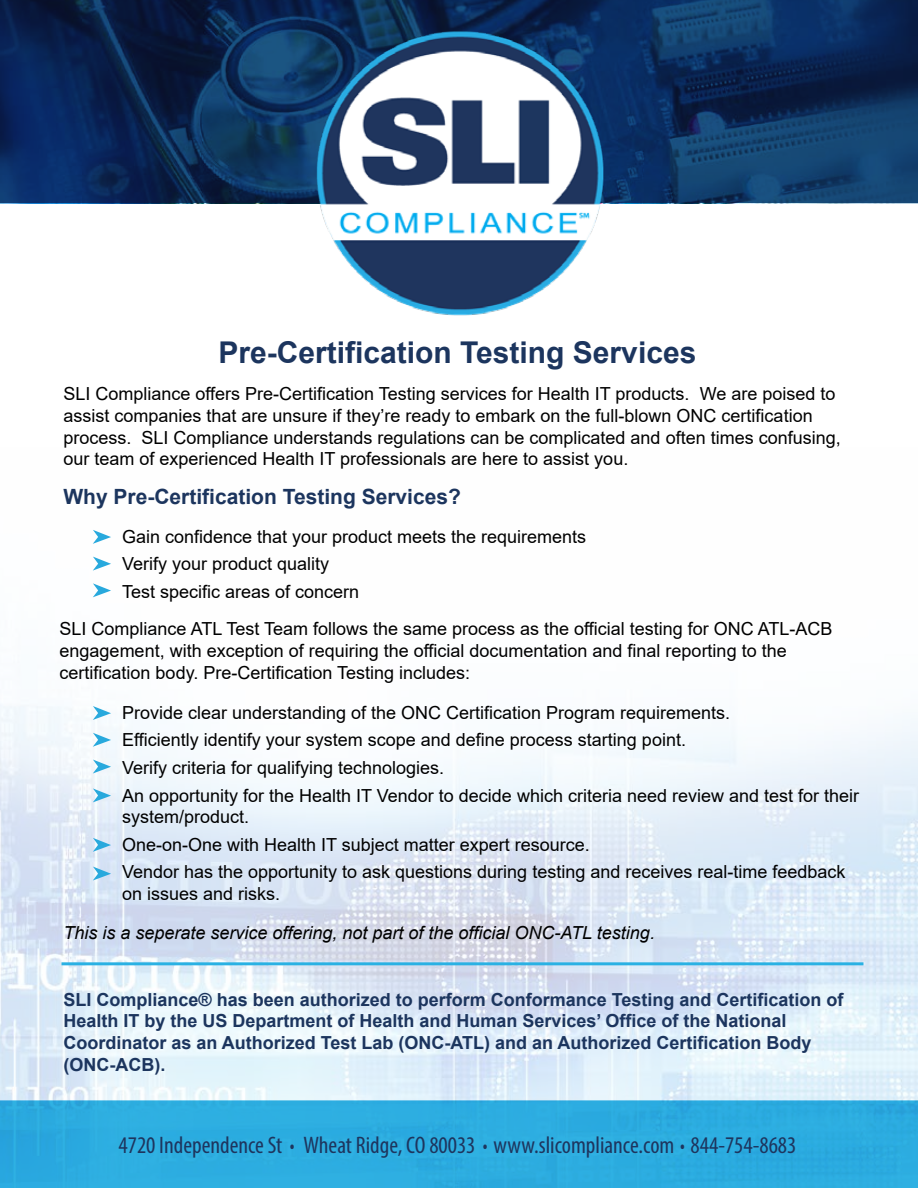
<style>
.page{position:relative;width:918px;height:1188px;background:#fff}
.page>*{position:absolute;margin:0;border:0;box-sizing:border-box;transform-origin:0 0}
.t1{font:700 30px "Arial";color:#1c355e}
.t2{font:condensed 24px "Myriad Pro";color:#1e355e}
.t3{font:700 21px "Arial";color:#1c355e}
.t4{font:18px/27.6px "Arial";color:#000}
.t5{font:700 18px/21.6px "Arial";color:#1c355e}
.t6{font:italic 18px "Arial";color:#000}
</style>
<div class="page">
<img style="left:0;top:556px;width:918px;height:544px">
<svg style="left:0;top:0;width:918px;height:203px;background:#0c2e5a"></svg>
<div style="left:0;top:1100px;width:918px;height:88px;background:#2cace0"></div>
<svg style="left:93px;top:530px;width:18px;height:14px"></svg>
<svg style="left:93px;top:557px;width:18px;height:14px"></svg>
<svg style="left:93px;top:583px;width:18px;height:14px"></svg>
<svg style="left:93px;top:706px;width:18px;height:14px"></svg>
<svg style="left:93px;top:733px;width:18px;height:14px"></svg>
<svg style="left:93px;top:760px;width:18px;height:14px"></svg>
<svg style="left:93px;top:788px;width:18px;height:14px"></svg>
<svg style="left:93px;top:838px;width:18px;height:14px"></svg>
<svg style="left:93px;top:867px;width:18px;height:14px"></svg>
<hr style="left:62px;top:962px;width:801px;height:3px;background:#2ab1e3">
<img style="left:291px;top:3px;width:336px;height:313px">
<h1 class="t1" style="left:218px;top:331px;width:479px">Pre-Certification Testing Services</h1>
<p class="t4" style="left:63px;top:383px;width:779px;line-height:21.6px">SLI Compliance offers Pre-Certification Testing services for Health IT products. We are poised to assist companies that are unsure if they’re ready to embark on the full-blown ONC certification process. SLI Compliance understands regulations can be complicated and often times confusing, our team of experienced Health IT professionals are here to assist you.</p>
<p class="t3" style="left:63px;top:482px;width:399px">Why Pre-Certification Testing Services?</p>
<p class="t4" style="left:122px;top:523px;width:466px">Gain confidence that your product meets the requirements<br>Verify your product quality<br>Test specific areas of concern</p>
<p class="t4" style="left:60px;top:618px;width:775px;line-height:21.6px">SLI Compliance ATL Test Team follows the same process as the official testing for ONC ATL-ACB engagement, with exception of requiring the official documentation and final reporting to the certification body. Pre-Certification Testing includes:</p>
<p class="t4" style="left:122px;top:699px;width:739px">Provide clear understanding of the ONC Certification Program requirements.<br>Efficiently identify your system scope and define process starting point.<br>Verify criteria for qualifying technologies.<br>An opportunity for the Health IT Vendor to decide which criteria need review and test for their</p>
<p class="t4" style="left:122px;top:803px;width:725px">system/product.<br>One-on-One with Health IT subject matter expert resource.<br>Vendor has the opportunity to ask questions during testing and receives real-time feedback</p>
<p class="t4" style="left:122px;top:880px;width:160px">on issues and risks.</p>
<p class="t6" style="left:63px;top:921px;width:593px">This is a seperate service offering, not part of the official ONC-ATL testing.</p>
<p class="t5" style="left:63px;top:989px;width:782px">SLI Compliance® has been authorized to perform Conformance Testing and Certification of Health IT by the US Department of Health and Human Services’ Office of the National Coordinator as an Authorized Test Lab (ONC-ATL) and an Authorized Certification Body (ONC-ACB).</p>
<h2 class="t2" style="left:119px;top:1130px;width:679px">4720 Independence St • Wheat Ridge, CO 80033 • www.slicompliance.com • 844-754-8683</h2>
</div>
